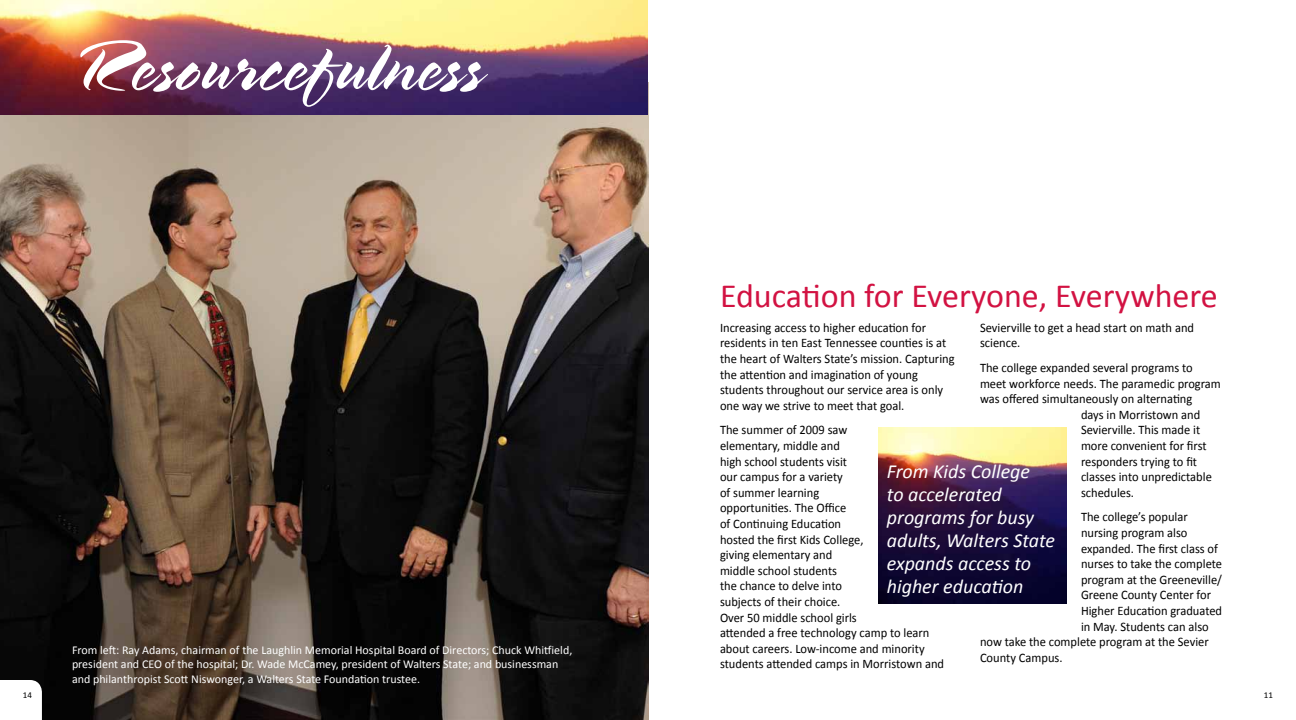
<style>
.page{position:relative;width:1296px;height:720px;background:#fff}
.page>*{position:absolute;margin:0;border:0;box-sizing:border-box;transform-origin:0 0}
.t1{font:74px "Spring LP";color:#fff}
.t2{font:34px "Calibri";color:#d21242}
.t3{font:italic 20px/23px "Calibri";color:#fff}
.t4{font:13px/15.6px "Calibri";color:#000;scale:.96 1}
.t5{font:12px/14.4px "Calibri";color:#fff}
.t6{font:9px "Calibri";color:#000}
</style>
<div class="page">
<img style="left:878px;top:427px;width:189px;height:177px">
<img style="left:0;top:115px;width:648px;height:605px">
<svg style="left:0;top:680px;width:42px;height:40px"></svg>
<img style="left:0;top:0;width:648px;height:115px">
<h1 class="t1" style="left:72px;top:23px;width:411px">Resourcefulness</h1>
<p class="t5" style="left:72px;top:642px;width:502px">From left: Ray Adams, chairman of the Laughlin Memorial Hospital Board of Directors; Chuck Whitfield, president and CEO of the hospital; Dr. Wade McCamey, president of Walters State; and businessman and philanthropist Scott Niswonger, a Walters State Foundation trustee.</p>
<h2 class="t2" style="left:720px;top:274px;width:499px">Education for Everyone, Everywhere</h2>
<p class="t4" style="left:980px;top:319px;width:225px">Sevierville to get a head start on math and science.</p>
<p class="t4" style="left:980px;top:359px;width:223px">The college expanded several programs to</p>
<p class="t4" style="left:980px;top:375px;width:252px">meet workforce needs. The paramedic program</p>
<p class="t4" style="left:980px;top:390px;width:223px">was offered simultaneously on alternating</p>
<p class="t4" style="left:1081px;top:406px;width:126px">days in Morristown and</p>
<p class="t4" style="left:1081px;top:422px;width:126px">Sevierville. This made it</p>
<p class="t4" style="left:1081px;top:437px;width:132px">more convenient for first</p>
<p class="t4" style="left:1081px;top:453px;width:122px">responders trying to fit</p>
<p class="t4" style="left:1081px;top:468px;width:138px">classes into unpredictable</p>
<p class="t4" style="left:1081px;top:484px;width:57px">schedules.</p>
<p class="t4" style="left:1081px;top:509px;width:113px">The college’s popular</p>
<p class="t4" style="left:1081px;top:524px;width:112px">nursing program also</p>
<p class="t4" style="left:1081px;top:540px;width:144px">expanded. The first class of</p>
<p class="t4" style="left:1081px;top:555px;width:148px">nurses to take the complete</p>
<p class="t4" style="left:1081px;top:571px;width:148px">program at the Greeneville/</p>
<p class="t4" style="left:1081px;top:587px;width:137px">Greene County Center for</p>
<p class="t4" style="left:1081px;top:602px;width:149px">Higher Education graduated</p>
<p class="t4" style="left:1081px;top:618px;width:135px">in May. Students can also</p>
<p class="t4" style="left:980px;top:633px;width:240px">now take the complete program at the Sevier</p>
<p class="t4" style="left:980px;top:649px;width:88px">County Campus.</p>
<p class="t4" style="left:720px;top:319px;width:246px">Increasing access to higher education for residents in ten East Tennessee counties is at the heart of Walters State’s mission. Capturing the attention and imagination of young students throughout our service area is only one way we strive to meet that goal.</p>
<p class="t4" style="left:720px;top:422px;width:235px">The summer of 2009 saw<br>elementary, middle and<br>high school students visit<br>our campus for a variety<br>of summer learning<br>opportunities. The Office<br>of Continuing Education<br>hosted the first Kids College,<br>giving elementary and<br>middle school students<br>the chance to delve into<br>subjects of their choice.<br>Over 50 middle school girls<br>attended a free technology camp to learn about careers. Low-income and minority students attended camps in Morristown and</p>
<h3 class="t3" style="left:887px;top:459px;width:170px">From Kids College<br>to accelerated programs for busy adults, Walters State expands access to higher education</h3>
<p class="t6" style="left:23px;top:689px;width:11px">14</p>
<p class="t6" style="left:1264px;top:689px;width:11px">11</p>
</div>
